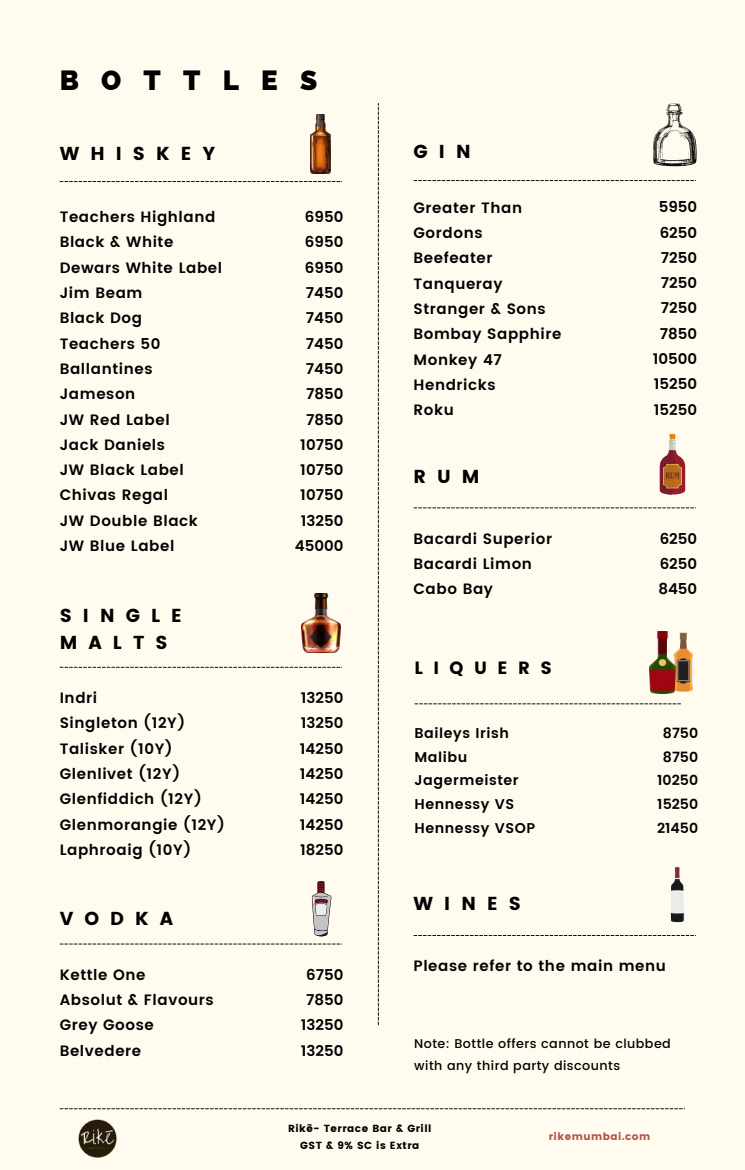
<style>
.page{position:relative;width:745px;height:1170px;background:#fff}
.page>*{position:absolute;margin:0;border:0;box-sizing:border-box;transform-origin:0 0}
.t1{font:800 27.75px "Raleway";letter-spacing:.8em;color:#000}
.t2{font:18.75px/26.2px "Poppins";letter-spacing:.59em;color:#000}
.t3{font:17.75px "Poppins";letter-spacing:.59em;color:#000}
.t4{font:600 15px/25.2px "Poppins";letter-spacing:.04em;color:#000}
.t5{font:600 15px/25.2px "Poppins";color:#000;text-align:center}
.t6{font:600 14.12px/23.9px "Poppins";letter-spacing:.04em;color:#000}
.t7{font:600 14.12px/23.9px "Poppins";color:#000;text-align:center}
.t8{font:500 12.62px/21.9px "Poppins";letter-spacing:.035em;color:#000}
.t9{font:10.25px/17.1px "Poppins";letter-spacing:.05em;color:#000;text-align:center}
.t10{font:10.25px "Poppins";letter-spacing:.05em;color:#af5346}
</style>
<div class="page">
<div style="left:0;top:0;width:744px;height:1169px;background:#fffcef"></div>
<svg style="left:378px;top:103px;width:1px;height:921px"></svg>
<svg style="left:60px;top:666px;width:282px;height:1px"></svg>
<svg style="left:60px;top:181px;width:282px;height:1px"></svg>
<svg style="left:60px;top:943px;width:282px;height:1px"></svg>
<svg style="left:413px;top:180px;width:281px;height:1px"></svg>
<svg style="left:653px;top:103px;width:44px;height:64px"></svg>
<svg style="left:413px;top:507px;width:281px;height:1px"></svg>
<img style="left:78px;top:1119px;width:39px;height:39px">
<svg style="left:414px;top:703px;width:266px;height:1px"></svg>
<img style="left:649px;top:631px;width:43px;height:62px">
<img style="left:310px;top:115px;width:21px;height:58px">
<svg style="left:312px;top:881px;width:19px;height:55px"></svg>
<svg style="left:659px;top:433px;width:26px;height:61px"></svg>
<svg style="left:670px;top:866px;width:14px;height:56px"></svg>
<img style="left:301px;top:593px;width:39px;height:59px">
<h1 class="t1" style="left:60px;top:64px;width:259px">BOTTLES</h1>
<p class="t2" style="left:60px;top:140px;width:157px">WHISKEY</p>
<p class="t4" style="left:60px;top:204px;width:164px">Teachers Highland<br>Black &amp; White<br>Dewars White Label<br>Jim Beam<br>Black Dog<br>Teachers 50<br>Ballantines<br>Jameson<br>JW Red Label<br>Jack Daniels<br>JW Black Label<br>Chivas Regal<br>JW Double Black<br>JW Blue Label</p>
<p class="t5" style="left:295px;top:204px;width:50px;text-align:right">6950<br>6950<br>6950<br>7450<br>7450<br>7450<br>7450<br>7850<br>7850<br>10750<br>10750<br>10750<br>13250<br>45000</p>
<p class="t2" style="left:60px;top:602px;width:124px">SINGLE<br>MALTS</p>
<p class="t4" style="left:60px;top:685px;width:167px">Indri<br>Singleton (12Y)<br>Talisker (10Y)<br>Glenlivet (12Y)<br>Glenfiddich (12Y)<br>Glenmorangie (12Y)<br>Laphroaig (10Y)</p>
<p class="t4" style="left:300px;top:685px;width:45px;text-align:justify">13250<br>13250<br>14250<br>14250<br>14250<br>14250<br>18250</p>
<p class="t2" style="left:60px;top:904px;width:115px">VODKA</p>
<p class="t4" style="left:60px;top:961px;width:155px">Kettle One<br>Absolut &amp; Flavours<br>Grey Goose<br>Belvedere</p>
<p class="t5" style="left:301px;top:961px;width:44px">6750<br>7850<br>13250<br>13250</p>
<p class="t2" style="left:413px;top:138px;width:59px">GIN</p>
<p class="t4" style="left:413px;top:195px;width:149px">Greater Than<br>Gordons<br>Beefeater<br>Tanqueray<br>Stranger &amp; Sons<br>Bombay Sapphire<br>Monkey 47<br>Hendricks<br>Roku</p>
<p class="t5" style="left:652px;top:194px;width:46px">5950<br>6250<br>7250<br>7250<br>7250<br>7850<br>10500<br>15250<br>15250</p>
<p class="t2" style="left:413px;top:463px;width:68px">RUM</p>
<p class="t4" style="left:413px;top:525px;width:140px">Bacardi Superior<br>Bacardi Limon<br>Cabo Bay</p>
<p class="t4" style="left:658px;top:525px;width:40px;text-align:justify">6250<br>6250<br>8450</p>
<p class="t3" style="left:414px;top:657px;width:139px">LIQUERS</p>
<p class="t6" style="left:414px;top:720px;width:122px">Baileys Irish<br>Malibu<br>Jagermeister<br>Hennessy VS<br>Hennessy VSOP</p>
<p class="t7" style="left:656px;top:720px;width:43px">8750<br>8750<br>10250<br>15250<br>21450</p>
<p class="t2" style="left:413px;top:890px;width:109px">WINES</p>
<p class="t4" style="left:413px;top:953px;width:254px">Please refer to the main menu</p>
<p class="t8" style="left:414px;top:1032px;width:258px">Note: Bottle offers cannot be clubbed with any third party discounts</p>
<p class="t9" style="left:288px;top:1119px;width:145px">Rikē- Terrace Bar &amp; Grill<br>GST &amp; 9% SC is Extra</p>
<p class="t10" style="left:548px;top:1130px;width:103px">rikemumbai.com</p>
</div>
